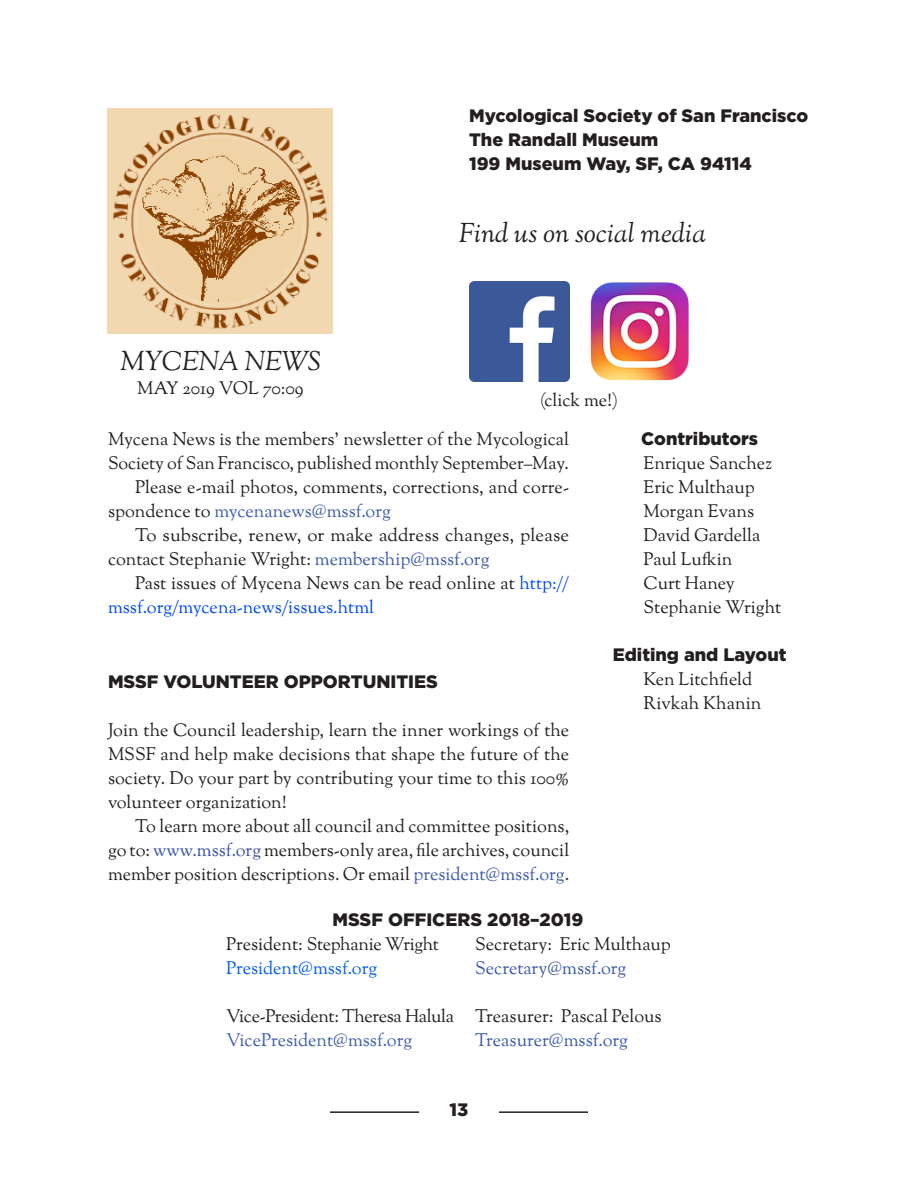
<style>
.page{position:relative;width:918px;height:1188px;background:#fff}
.page>*{position:absolute;margin:0;border:0;box-sizing:border-box;transform-origin:0 0}
.t1{font:italic 27px "OFL Goudy St M";letter-spacing:-.005em;color:#231f20}
.t2{font:italic 27px "OFL Goudy St M";letter-spacing:-.035em;color:#231f20}
.t3{font:18px/24px "OFL Goudy St M";color:#231f20}
.t4{font:900 18px "Gotham";color:#231f20}
.t5{font:18px "OFL Goudy St M";letter-spacing:-.02em;color:#231f20}
.t6{font:18px "OFL Goudy St M";color:#3e5daa}
.t7{font:18px "OFL Goudy St M";color:#005def}
.t8{font:18px "OFL Goudy St M";color:#3c59a8}
.t9{font:18px "OFL Goudy St M";color:#3d5aa9}
.s1{color:#3d5caa}
.s2{color:#3c5aa8}
.s3{color:#004aed}
.s4{color:#3951a3}
.s5{color:#3d59a8}
</style>
<div class="page">
<hr style="left:499px;top:1111px;width:89px;height:2px;background:#231f20">
<hr style="left:330px;top:1111px;width:89px;height:2px;background:#231f20">
<img style="left:108px;top:108px;width:225px;height:225px">
<img style="left:138px;top:138px;width:165px;height:165px;border-radius:81px">
<img style="left:469px;top:281px;width:100px;height:100px">
<img style="left:590px;top:282px;width:99px;height:99px">
<p class="t4" style="left:469px;top:104px;width:341px">Mycological Society of San Francisco</p>
<p class="t4" style="left:469px;top:128px;width:191px">The Randall Museum</p>
<p class="t4" style="left:469px;top:152px;width:284px">199 Museum Way, SF, CA 94114</p>
<p class="t2" style="left:120px;top:344px;width:202px">MYCENA NEWS</p>
<p class="t3" style="left:137px;top:378px;width:168px">MAY 2019 VOL 70:09</p>
<p class="t1" style="left:459px;top:216px;width:249px">Find us on social media</p>
<p class="t3" style="left:540px;top:389px;width:79px">(click me!)</p>
<p class="t3" style="left:108px;top:428px;width:463px">Mycena News is the members’ newsletter of the Mycological<br>Society of San Francisco, published monthly September–May.</p>
<p class="t3" style="left:108px;top:476px;width:463px;text-indent:27px">Please e-mail photos, comments, corrections, and corre&shy;spondence to <span class="s1">mycenanews@mssf.org</span></p>
<p class="t3" style="left:108px;top:524px;width:463px;text-indent:27px">To subscribe, renew, or make address changes, please contact Stephanie Wright: <span class="s2">membership@mssf.org</span></p>
<p class="t3" style="left:108px;top:572px;width:463px;text-indent:27px">Past issues of Mycena News can be read online at <span class="s3">http:// mssf.org/mycena-news/issues.html</span></p>
<p class="t4" style="left:108px;top:669px;width:331px">MSSF VOLUNTEER OPPORTUNITIES</p>
<p class="t3" style="left:108px;top:719px;width:463px;text-align:justify">Join the Council leadership, learn the inner workings of the MSSF and help make decisions that shape the future of the society. Do your part by contributing your time to this 100% volunteer organization!</p>
<p class="t3" style="left:108px;top:815px;width:463px;text-align:justify;text-indent:27px">To learn more about all council and committee positions, go to: <span class="s4">www.mssf.org</span> members-only area, file archives, council member position descriptions. Or email <span class="s5">president@mssf.org</span>.</p>
<p class="t4" style="left:332px;top:907px;width:252px">MSSF OFFICERS 2018–2019</p>
<p class="t4" style="left:641px;top:427px;width:118px">Contributors</p>
<p class="t3" style="left:644px;top:453px;width:130px">Enrique Sanchez</p>
<p class="t3" style="left:644px;top:477px;width:113px">Eric Multhaup</p>
<p class="t3" style="left:644px;top:501px;width:112px">Morgan Evans</p>
<p class="t3" style="left:644px;top:525px;width:118px">David Gardella</p>
<p class="t3" style="left:644px;top:549px;width:91px">Paul Lufkin</p>
<p class="t3" style="left:644px;top:573px;width:93px">Curt Haney</p>
<p class="t3" style="left:644px;top:597px;width:139px">Stephanie Wright</p>
<p class="t4" style="left:613px;top:643px;width:175px">Editing and Layout</p>
<p class="t3" style="left:644px;top:669px;width:110px">Ken Litchfield</p>
<p class="t3" style="left:644px;top:693px;width:120px">Rivkah Khanin</p>
<p class="t5" style="left:226px;top:932px;width:215px">President: Stephanie Wright</p>
<p class="t7" style="left:226px;top:956px;width:153px">President@mssf.org</p>
<p class="t5" style="left:226px;top:1004px;width:230px">Vice-President: Theresa Halula</p>
<p class="t6" style="left:226px;top:1028px;width:188px">VicePresident@mssf.org</p>
<p class="t3" style="left:475px;top:933px;width:197px">Secretary: Eric Multhaup</p>
<p class="t8" style="left:475px;top:956px;width:153px">Secretary@mssf.org</p>
<p class="t3" style="left:475px;top:1005px;width:188px">Treasurer: Pascal Pelous</p>
<p class="t9" style="left:475px;top:1028px;width:154px">Treasurer@mssf.org</p>
<p class="t4" style="left:450px;top:1097px;width:20px">13</p>
</div>
